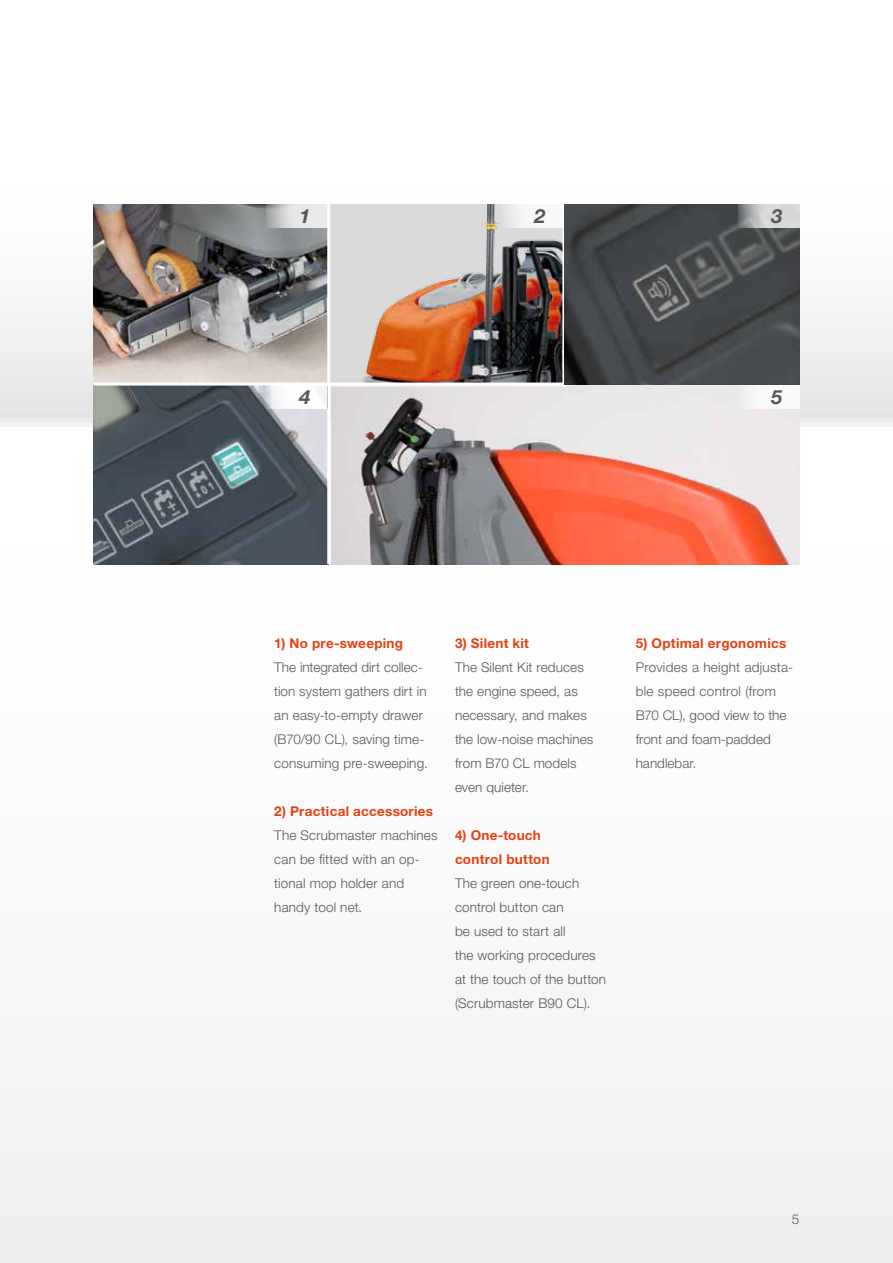
<style>
.page{position:relative;width:893px;height:1263px;background:#fbfbfb}
.page>*{position:absolute;margin:0;border:0;box-sizing:border-box;transform-origin:0 0}
.t1{font:italic 700 19.5px "Helvetica Neue LT Std";color:#575756}
.t2{font:300 13.5px/24px "Helvetica Neue LT Std";letter-spacing:.01em;color:#575756}
.t3{font:700 13.5px/24px "Helvetica Neue LT Std";letter-spacing:.02em;color:#e74011}
</style>
<div class="page">
<hr style="left:562px;top:204px;width:3px;height:360px;background:#fff">
<img style="left:94px;top:204px;width:233px;height:360px">
<img style="left:330px;top:204px;width:469px;height:180px">
<hr style="left:327px;top:204px;width:3px;height:360px;background:#fff">
<hr style="left:562px;top:204px;width:3px;height:180px;background:#fff">
<hr style="left:94px;top:383px;width:470px;height:3px;background:#fff">
<img style="left:332px;top:388px;width:467px;height:176px">
<div style="left:738px;top:386px;width:61px;height:23px;background:#fff"></div>
<div style="left:266px;top:386px;width:61px;height:23px;background:#fff"></div>
<svg style="left:266px;top:204px;width:61px;height:23px"></svg>
<div style="left:501px;top:204px;width:61px;height:23px;background:linear-gradient(to right,#e9e9e9,#fcfcfc)"></div>
<svg style="left:738px;top:204px;width:61px;height:23px"></svg>
<h1 class="t1" style="left:300px;top:204px;width:12px">1</h1>
<h1 class="t1" style="left:535px;top:204px;width:12px">2</h1>
<h1 class="t1" style="left:772px;top:204px;width:12px">3</h1>
<h1 class="t1" style="left:299px;top:385px;width:12px">4</h1>
<h1 class="t1" style="left:772px;top:385px;width:12px">5</h1>
<p class="t3" style="left:274px;top:631px;width:130px">1) No pre-sweeping</p>
<p class="t2" style="left:274px;top:655px;width:155px">The integrated dirt collec&shy;tion system gathers dirt in an easy-to-empty drawer (B70/90 CL), saving time&shy;consuming pre-sweeping.</p>
<p class="t3" style="left:274px;top:799px;width:160px">2) Practical accessories</p>
<p class="t2" style="left:274px;top:823px;width:165px">The Scrubmaster machines can be fitted with an op&shy;tional mop holder and handy tool net.</p>
<p class="t3" style="left:455px;top:631px;width:76px">3) Silent kit</p>
<p class="t2" style="left:455px;top:655px;width:140px">The Silent Kit reduces the engine speed, as necessary, and makes the low-noise machines from B70 CL models even quieter.</p>
<p class="t3" style="left:455px;top:823px;width:96px">4) One-touch control button</p>
<p class="t2" style="left:455px;top:871px;width:153px">The green one-touch control button can<br>be used to start all<br>the working procedures at the touch of the button (Scrubmaster B90 CL).</p>
<p class="t3" style="left:636px;top:631px;width:152px">5) Optimal ergonomics</p>
<p class="t2" style="left:636px;top:655px;width:159px">Provides a height adjusta&shy;ble speed control (from<br>B70 CL), good view to the front and foam-padded handlebar.</p>
<p class="t2" style="left:792px;top:1207px;width:9px">5</p>
</div>
